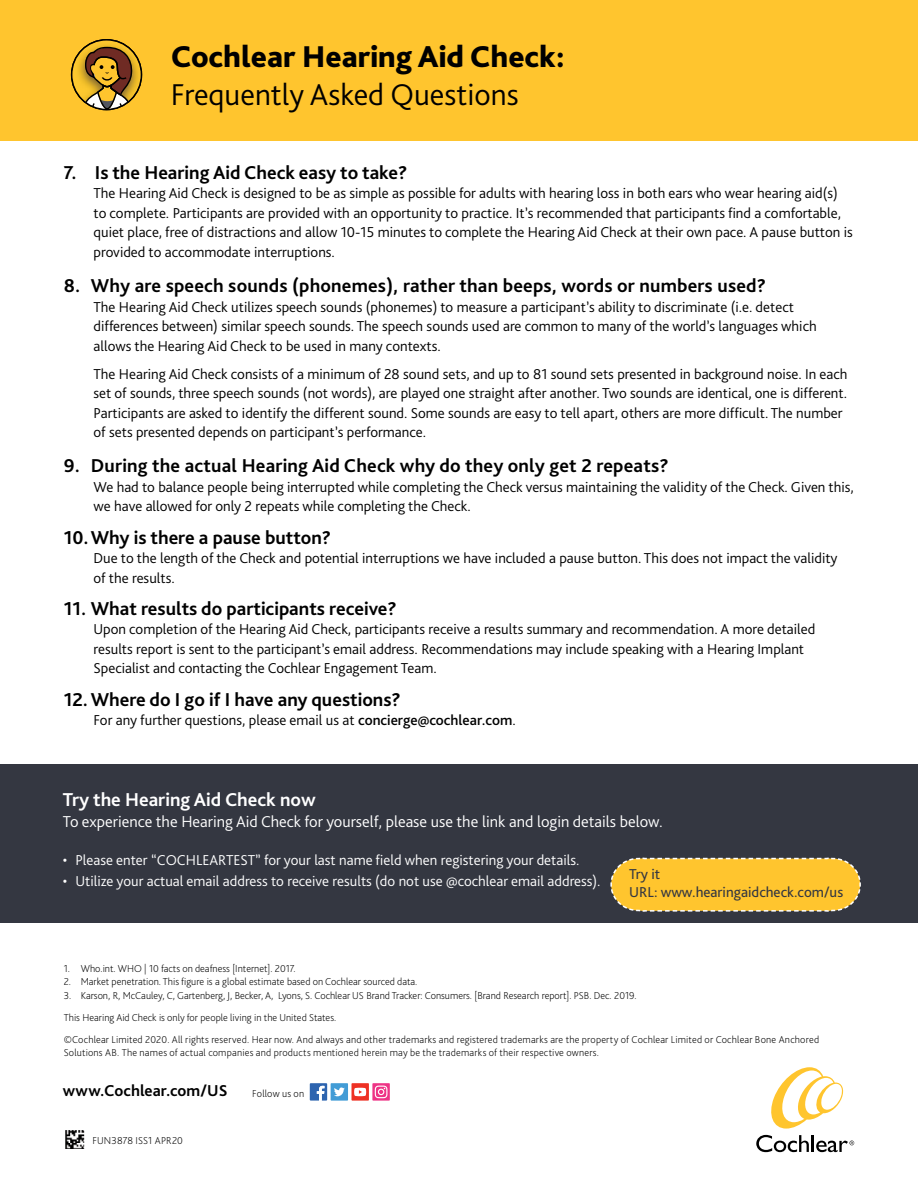
<style>
.page{position:relative;width:918px;height:1188px;background:#fff}
.page>*{position:absolute;margin:0;border:0;box-sizing:border-box;transform-origin:0 0}
.t1{font:800 31.5px "Bliss Pro";color:#000}
.t2{font:300 31.5px "Bliss Pro";color:#000}
.t3{font:700 19.5px "Bliss Pro";color:#000}
.t4{font:700 19.5px "Bliss Pro";color:#fff}
.t5{font:300 16.5px "Bliss Pro";color:#fff}
.t6{font:700 16.5px "Bliss Pro";letter-spacing:.005em;color:#000}
.t7{font:300 15px/19.5px "Bliss Pro";color:#000}
.t8{font:300 15px "Bliss Pro";color:#fff}
.t9{font:15px/18px "Bliss Pro";color:#343741}
.t10{font:200 10.5px/22px "Bliss Pro";letter-spacing:.005em;color:#000}
.s1{font-weight:500}
</style>
<div class="page">
<div style="left:0;top:0;width:918px;height:140px;background:#ffc52e"></div>
<svg style="left:71px;top:39px;width:71px;height:71px"></svg>
<div style="left:0;top:764px;width:918px;height:159px;background:#343741"></div>
<svg style="left:610px;top:858px;width:251px;height:54px;background:#f0bd36"></svg>
<svg style="left:771px;top:1067px;width:73px;height:62px"></svg>
<svg style="left:756px;top:1135px;width:98px;height:17px"></svg>
<svg style="left:65px;top:1130px;width:20px;height:19px"></svg>
<svg style="left:310px;top:1083px;width:17px;height:18px"></svg>
<div style="left:331px;top:1083px;width:17px;height:18px;background:#429cd6"></div>
<svg style="left:334px;top:1087px;width:11px;height:9px"></svg>
<div style="left:352px;top:1083px;width:17px;height:18px;background:#ee3124"></div>
<svg style="left:354px;top:1088px;width:12px;height:8px"></svg>
<svg style="left:372px;top:1083px;width:18px;height:18px"></svg>
<svg style="left:375px;top:1086px;width:12px;height:12px"></svg>
<h1 class="t1" style="left:171px;top:37px;width:396px">Cochlear Hearing Aid Check:</h1>
<h1 class="t2" style="left:171px;top:75px;width:349px">Frequently Asked Questions</h1>
<h2 class="t3" style="left:64px;top:160px;width:345px">7. Is the Hearing Aid Check easy to take?</h2>
<p class="t7" style="left:94px;top:183px;width:761px">The Hearing Aid Check is designed to be as simple as possible for adults with hearing loss in both ears who wear hearing aid(s) to complete. Participants are provided with an opportunity to practice. It’s recommended that participants find a comfortable, quiet place, free of distractions and allow 10-15 minutes to complete the Hearing Aid Check at their own pace. A pause button is provided to accommodate interruptions.</p>
<h2 class="t3" style="left:64px;top:274px;width:704px">8. Why are speech sounds (phonemes), rather than beeps, words or numbers used?</h2>
<p class="t7" style="left:94px;top:297px;width:725px">The Hearing Aid Check utilizes speech sounds (phonemes) to measure a participant’s ability to discriminate (i.e. detect differences between) similar speech sounds. The speech sounds used are common to many of the world’s languages which allows the Hearing Aid Check to be used in many contexts.</p>
<p class="t7" style="left:94px;top:364px;width:755px">The Hearing Aid Check consists of a minimum of 28 sound sets, and up to 81 sound sets presented in background noise. In each set of sounds, three speech sounds (not words), are played one straight after another. Two sounds are identical, one is different.<br>Participants are asked to identify the different sound. Some sounds are easy to tell apart, others are more difficult. The number of sets presented depends on participant’s performance.</p>
<h2 class="t3" style="left:64px;top:454px;width:607px">9. During the actual Hearing Aid Check why do they only get 2 repeats?</h2>
<p class="t7" style="left:94px;top:477px;width:762px">We had to balance people being interrupted while completing the Check versus maintaining the validity of the Check. Given this, we have allowed for only 2 repeats while completing the Check.</p>
<h2 class="t3" style="left:64px;top:525px;width:269px">10. Why is there a pause button?</h2>
<p class="t7" style="left:94px;top:548px;width:746px">Due to the length of the Check and potential interruptions we have included a pause button. This does not impact the validity of the results.</p>
<h2 class="t3" style="left:64px;top:596px;width:335px">11. What results do participants receive?</h2>
<p class="t7" style="left:94px;top:619px;width:723px">Upon completion of the Hearing Aid Check, participants receive a results summary and recommendation. A more detailed results report is sent to the participant’s email address. Recommendations may include speaking with a Hearing Implant<br>Specialist and contacting the Cochlear Engagement Team.</p>
<h2 class="t3" style="left:64px;top:687px;width:339px">12. Where do I go if I have any questions?</h2>
<p class="t7" style="left:94px;top:710px;width:424px">For any further questions, please email us at <span class="s1">concierge@cochlear.com</span>.</p>
<h2 class="t4" style="left:63px;top:788px;width:254px">Try the Hearing Aid Check now</h2>
<p class="t5" style="left:63px;top:812px;width:602px">To experience the Hearing Aid Check for yourself, please use the link and login details below.</p>
<p class="t8" style="left:63px;top:851px;width:518px">• Please enter “COCHLEARTEST” for your last name field when registering your details.</p>
<p class="t8" style="left:63px;top:872px;width:539px">• Utilize your actual email address to receive results (do not use @cochlear email address).</p>
<p class="t9" style="left:629px;top:865px;width:216px">Try it<br>URL: www.hearingaidcheck.com/us</p>
<p class="t10" style="left:64px;top:957px;width:233px">1. Who.int. WHO | 10 facts on deafness [Internet]. 2017.</p>
<p class="t10" style="left:64px;top:970px;width:355px">2. Market penetration. This figure is a global estimate based on Cochlear sourced data.</p>
<p class="t10" style="left:64px;top:984px;width:757px">3. Karson, R, McCauley, C, Gartenberg, J, Becker, A, Lyons, S. Cochlear US Brand Tracker: Consumers. [Brand Research report]. PSB. Dec. 2019.<br>This Hearing Aid Check is only for people living in the United States.<br>©Cochlear Limited 2020. All rights reserved. Hear now. And always and other trademarks and registered trademarks are the property of Cochlear Limited or Cochlear Bone Anchored</p>
<p class="t10" style="left:64px;top:1041px;width:537px">Solutions AB. The names of actual companies and products mentioned herein may be the trademarks of their respective owners.</p>
<p class="t6" style="left:63px;top:1080px;width:166px">www.Cochlear.com/US</p>
<p class="t10" style="left:252px;top:1082px;width:54px">Follow us on</p>
<p class="t10" style="left:92px;top:1129px;width:92px">FUN3878 ISS1 APR20</p>
</div>
